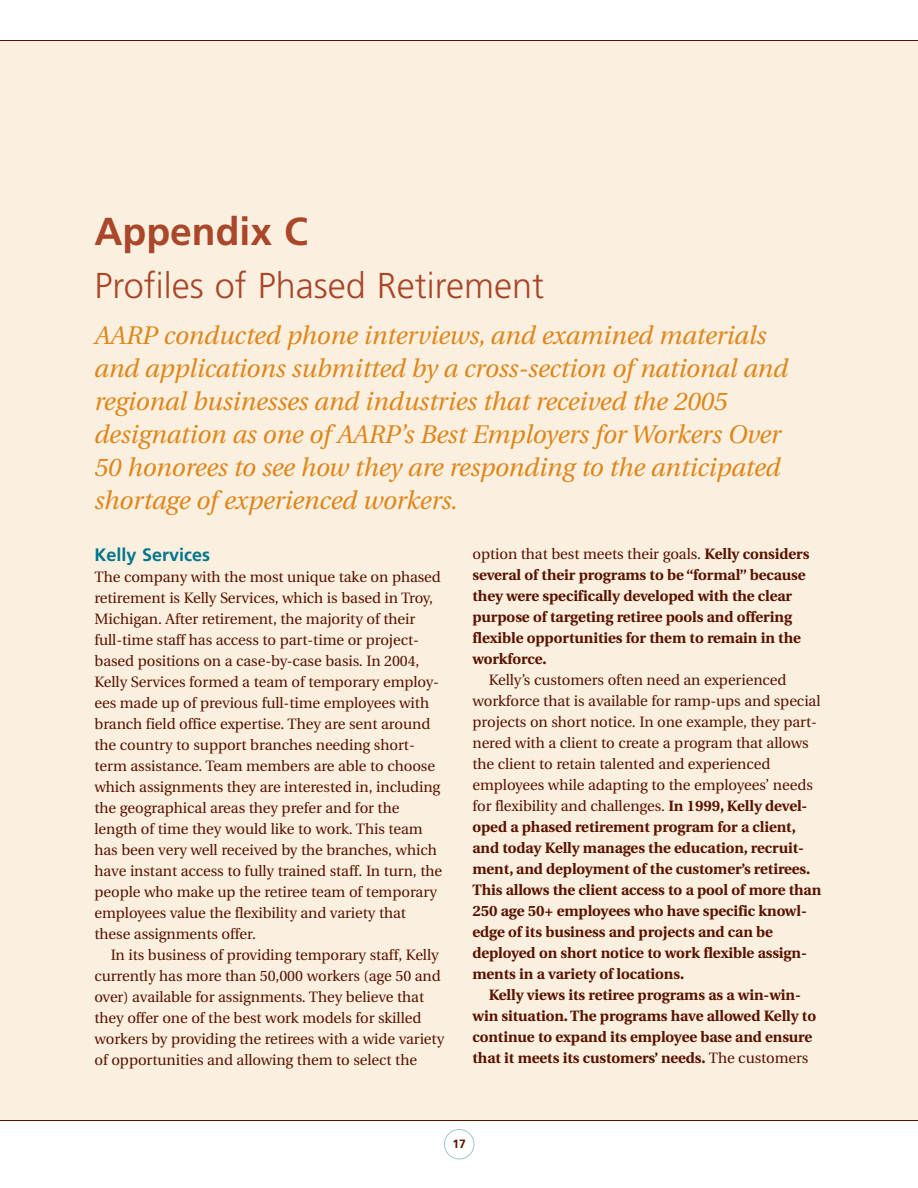
<style>
.page{position:relative;width:918px;height:1188px;background:#fff}
.page>*{position:absolute;margin:0;border:0;box-sizing:border-box;transform-origin:0 0}
.t1{font:700 39px "Frutiger LT";color:#aa462a}
.t2{font:300 36px "Frutiger LT";color:#aa462a}
.t3{font:italic 25.5px/33px "Utopia";letter-spacing:-.005em;color:#e0861a}
.t4{font:700 18px "Frutiger LT";color:#00758c}
.t5{font:15px/21px "Utopia";letter-spacing:-.005em;color:#5a1300}
.t6{font:700 15px/21px "Utopia";letter-spacing:-.005em;color:#5a1300}
.t7{font:700 12px "Frutiger LT";color:#5a1300}
.s1{font-weight:400}
</style>
<div class="page">
<div style="left:0;top:40px;width:918px;height:1080px;background:#fbf0e0"></div>
<hr style="left:0;top:40px;width:918px;height:1px;background:#5a1300">
<hr style="left:0;top:1120px;width:918px;height:1px;background:#5a1300">
<div style="left:444px;top:1129px;width:30px;height:30px;border:2px solid #88b2c0;border-radius:50%"></div>
<h1 class="t1" style="left:94px;top:217px;width:215px">Appendix C</h1>
<h2 class="t2" style="left:94px;top:268px;width:451px">Profiles of Phased Retirement</h2>
<p class="t3" style="left:94px;top:321px;width:695px">AARP conducted phone interviews, and examined materials and applications submitted by a cross-section of national and regional businesses and industries that received the 2005 designation as one of AARP’s Best Employers for Workers Over 50 honorees to see how they are responding to the anticipated shortage of experienced workers.</p>
<p class="t4" style="left:94px;top:549px;width:117px">Kelly Services</p>
<p class="t5" style="left:94px;top:568px;width:349px">The company with the most unique take on phased retirement is Kelly Services, which is based in Troy, Michigan. After retirement, the majority of their full-time staff has access to part-time or project&shy;based positions on a case-by-case basis. In 2004, Kelly Services formed a team of temporary employ&shy;ees made up of previous full-time employees with branch field office expertise. They are sent around the country to support branches needing short&shy;term assistance. Team members are able to choose which assignments they are interested in, including the geographical areas they prefer and for the length of time they would like to work. This team has been very well received by the branches, which have instant access to fully trained staff. In turn, the people who make up the retiree team of temporary employees value the flexibility and variety that these assignments offer.</p>
<p class="t5" style="left:94px;top:946px;width:351px;text-indent:16px">In its business of providing temporary staff, Kelly currently has more than 50,000 workers (age 50 and over) available for assignments. They believe that they offer one of the best work models for skilled workers by providing the retirees with a wide variety of opportunities and allowing them to select the</p>
<p class="t6" style="left:472px;top:545px;width:338px"><span class="s1">option that best meets their goals.</span> Kelly considers several of their programs to be “formal” because they were specifically developed with the clear purpose of targeting retiree pools and offering flexible opportunities for them to remain in the workforce.</p>
<p class="t6" style="left:472px;top:671px;width:350px;text-indent:16px"><span class="s1">Kelly’s customers often need an experienced workforce that is available for ramp-ups and special projects on short notice. In one example, they part&shy;nered with a client to create a program that allows the client to retain talented and experienced employees while adapting to the employees’ needs for flexibility and challenges.</span> In 1999, Kelly devel&shy;oped a phased retirement program for a client, and today Kelly manages the education, recruit&shy;ment, and deployment of the customer’s retirees.<br>This allows the client access to a pool of more than 250 age 50+ employees who have specific knowl&shy;edge of its business and projects and can be deployed on short notice to work flexible assign&shy;ments in a variety of locations.</p>
<p class="t6" style="left:472px;top:986px;width:345px;text-align:center">Kelly views its retiree programs as a win-win-<br>win situation. The programs have allowed Kelly to continue to expand its employee base and ensure that it meets its customers’ needs. <span class="s1">The customers</span></p>
<p class="t7" style="left:453px;top:1139px;width:15px">17</p>
</div>
